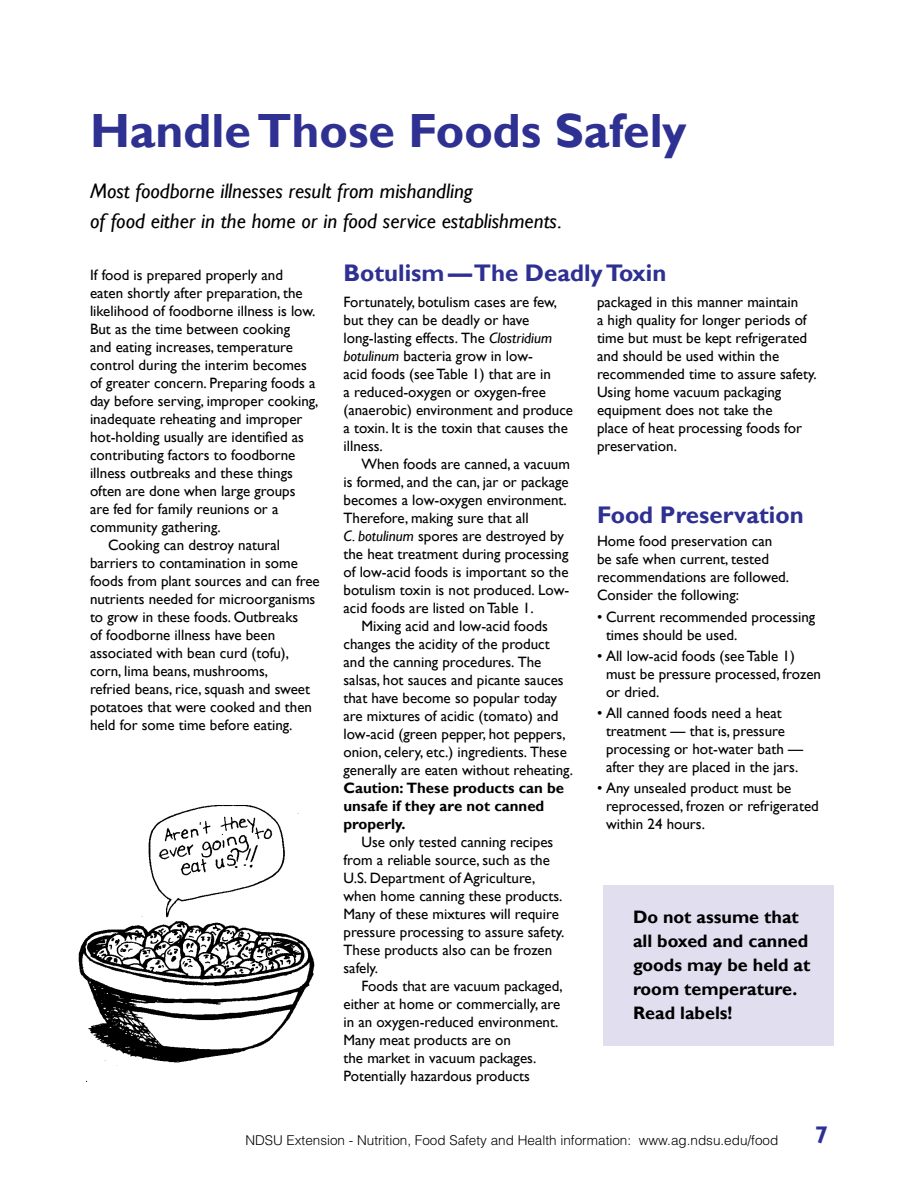
<style>
.page{position:relative;width:918px;height:1188px;background:#fff}
.page>*{position:absolute;margin:0;border:0;box-sizing:border-box;transform-origin:0 0}
.Subhead_1{font:700 48px "Gill Sans";color:#2e3092}
.Subhead_2{font:700 24px "Gill Sans";color:#2e3092}
.Body_text{font:italic 21px/30px "Gill Sans";color:#000}
.Boxed_info{font:700 18px/24px "Gill Sans";color:#000}
.Body_text-2{font:15px/18px "Gill Sans";color:#000}
.Bullets{font:15px/18px "Gill Sans";color:#000}
.t1{font:300 13.5px "Helvetica LT Std";color:#000}
.s1{font-style:italic}
.s2{font-weight:700}
</style>
<div class="page">
<div style="left:603px;top:885px;width:231px;height:161px;background:#e0deef"></div>
<img style="left:78px;top:806px;width:237px;height:275px">
<p class="Subhead_1" style="left:90px;top:102px;width:598px">Handle Those Foods Safely</p>
<p class="Body_text" style="left:90px;top:176px;width:473px">Most foodborne illnesses result from mishandling<br>of food either in the home or in food service establishments.</p>
<p class="Body_text-2" style="left:90px;top:267px;width:230px">If food is prepared properly and eaten shortly after preparation, the likelihood of foodborne illness is low.<br>But as the time between cooking<br>and eating increases, temperature control during the interim becomes of greater concern. Preparing foods a day before serving, improper cooking, inadequate reheating and improper hot-holding usually are identified as contributing factors to foodborne illness outbreaks and these things often are done when large groups<br>are fed for family reunions or a community gathering.</p>
<p class="Body_text-2" style="left:90px;top:537px;width:231px;text-indent:18px">Cooking can destroy natural barriers to contamination in some foods from plant sources and can free nutrients needed for microorganisms to grow in these foods. Outbreaks<br>of foodborne illness have been associated with bean curd (tofu), corn, lima beans, mushrooms,<br>refried beans, rice, squash and sweet potatoes that were cooked and then held for some time before eating.</p>
<p class="Subhead_2" style="left:344px;top:258px;width:324px">Botulism —The Deadly Toxin</p>
<p class="Body_text-2" style="left:344px;top:294px;width:231px">Fortunately, botulism cases are few, but they can be deadly or have long-lasting effects. The <span class="s1">Clostridium botulinum</span> bacteria grow in low-<br>acid foods (see Table 1) that are in<br>a reduced-oxygen or oxygen-free (anaerobic) environment and produce a toxin. It is the toxin that causes the illness.</p>
<p class="Body_text-2" style="left:344px;top:456px;width:228px;text-indent:18px">When foods are canned, a vacuum is formed, and the can, jar or package becomes a low-oxygen environment.<br>Therefore, making sure that all<br><span class="s1">C. botulinum</span> spores are destroyed by the heat treatment during processing of low-acid foods is important so the botulism toxin is not produced. Low&shy;acid foods are listed on Table 1.</p>
<p class="Body_text-2" style="left:344px;top:618px;width:231px;text-indent:18px">Mixing acid and low-acid foods changes the acidity of the product and the canning procedures. The salsas, hot sauces and picante sauces that have become so popular today are mixtures of acidic (tomato) and low-acid (green pepper, hot peppers, onion, celery, etc.) ingredients. These generally are eaten without reheating.<br><span class="s2">Caution: These products can be unsafe if they are not canned properly.</span></p>
<p class="Body_text-2" style="left:344px;top:834px;width:222px;text-indent:18px">Use only tested canning recipes from a reliable source, such as the<br>U.S. Department of Agriculture, when home canning these products.<br>Many of these mixtures will require pressure processing to assure safety.<br>These products also can be frozen safely.</p>
<p class="Body_text-2" style="left:344px;top:978px;width:221px;text-indent:18px">Foods that are vacuum packaged, either at home or commercially, are in an oxygen-reduced environment.<br>Many meat products are on<br>the market in vacuum packages.<br>Potentially hazardous products</p>
<p class="Body_text-2" style="left:597px;top:294px;width:221px">packaged in this manner maintain<br>a high quality for longer periods of time but must be kept refrigerated and should be used within the recommended time to assure safety.<br>Using home vacuum packaging equipment does not take the<br>place of heat processing foods for preservation.</p>
<p class="Subhead_2" style="left:597px;top:501px;width:208px">Food Preservation</p>
<p class="Body_text-2" style="left:597px;top:532px;width:194px">Home food preservation can be safe when current, tested recommendations are followed.<br>Consider the following:</p>
<p class="Bullets" style="left:606px;top:609px;width:211px;text-indent:-9px">• Current recommended processing times should be used.</p>
<p class="Bullets" style="left:606px;top:648px;width:217px;text-indent:-9px">• All low-acid foods (see Table 1) must be pressure processed, frozen or dried.</p>
<p class="Bullets" style="left:606px;top:705px;width:199px;text-indent:-9px">• All canned foods need a heat treatment — that is, pressure processing or hot-water bath — after they are placed in the jars.</p>
<p class="Bullets" style="left:606px;top:780px;width:214px;text-indent:-9px">• Any unsealed product must be reprocessed, frozen or refrigerated within 24 hours.</p>
<p class="Boxed_info" style="left:633px;top:905px;width:179px">Do not assume that all boxed and canned goods may be held at room temperature.<br>Read labels!</p>
<p class="t1" style="left:245px;top:1132px;width:534px">NDSU Extension - Nutrition, Food Safety and Health information: www.ag.ndsu.edu/food</p>
<h2 class="Subhead_2" style="left:815px;top:1121px;width:15px">7</h2>
</div>
